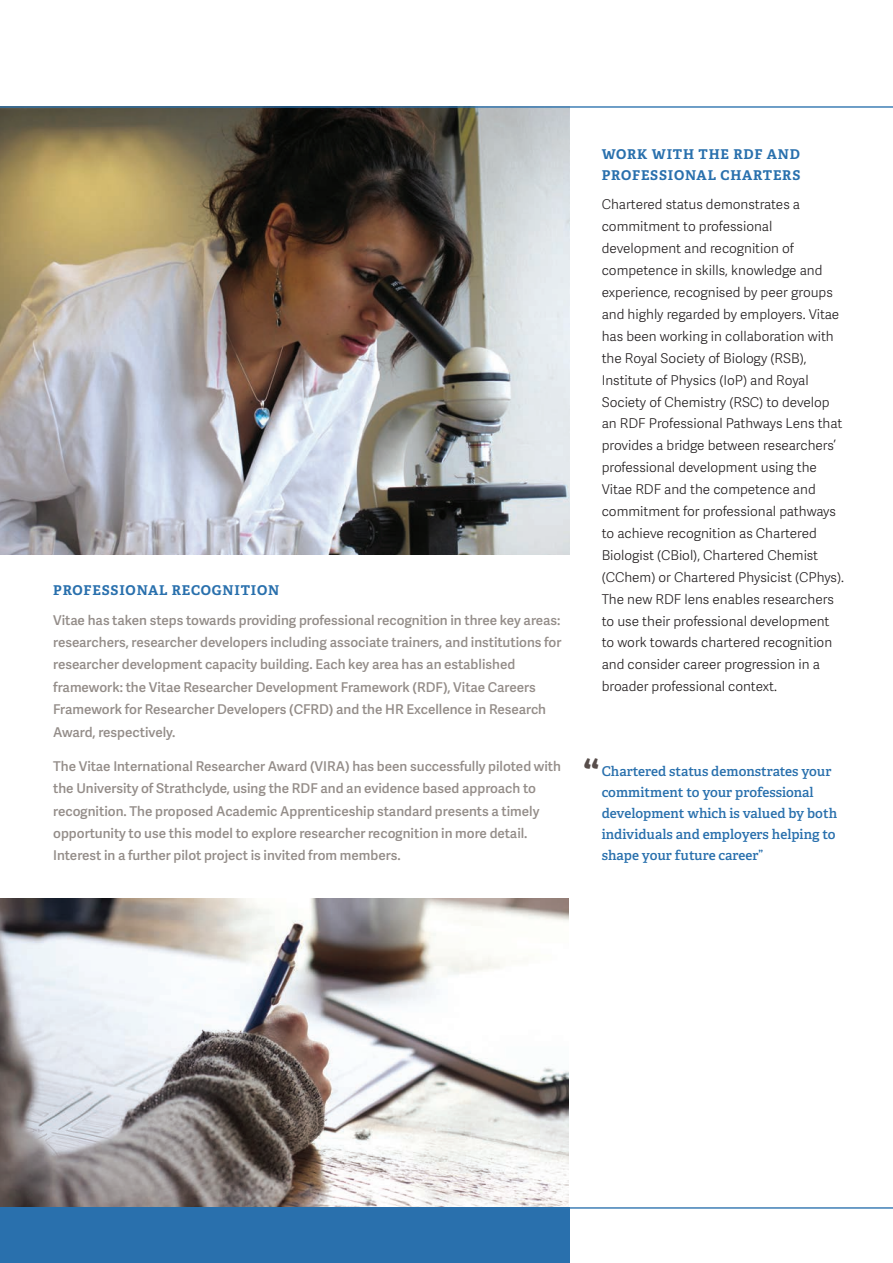
<style>
.page{position:relative;width:893px;height:1263px;background:#fff}
.page>*{position:absolute;margin:0;border:0;box-sizing:border-box;transform-origin:0 0}
.t1{font:600 48px "Adelle";color:#574d4a}
.t2{font:300 13.5px/21.9px "Adelle Sans";color:#231f20}
.t3{font:600 13.5px/22.4px "Adelle Sans";color:#948d89}
.t4{font:600 13.5px/21px "Adelle";color:#2970ad}
.t5{font:700 13.5px "Adelle";letter-spacing:.06em;color:#2970ad}
</style>
<div class="page">
<img style="left:0;top:899px;width:569px;height:308px">
<img style="left:0;top:108px;width:570px;height:447px">
<div style="left:0;top:1208px;width:570px;height:55px;background:#2970ad"></div>
<hr style="left:0;top:1207px;width:893px;height:1px;background:#2970ad">
<hr style="left:0;top:106px;width:893px;height:2px;background:#2970ad">
<p class="t5" style="left:53px;top:581px;width:228px">PROFESSIONAL RECOGNITION</p>
<p class="t3" style="left:53px;top:608px;width:510px;text-align:justify">Vitae has taken steps towards providing professional recognition in three key areas: researchers, researcher developers including associate trainers, and institutions for researcher development capacity building. Each key area has an established</p>
<p class="t3" style="left:53px;top:675px;width:494px">framework: the Vitae Researcher Development Framework (RDF), Vitae Careers<br>Framework for Researcher Developers (CFRD) and the HR Excellence in Research<br>Award, respectively.</p>
<p class="t3" style="left:53px;top:754px;width:509px">The Vitae International Researcher Award (VIRA) has been successfully piloted with the University of Strathclyde, using the RDF and an evidence based approach to</p>
<p class="t3" style="left:53px;top:799px;width:488px">recognition. The proposed Academic Apprenticeship standard presents a timely</p>
<p class="t3" style="left:53px;top:821px;width:476px">opportunity to use this model to explore researcher recognition in more detail.</p>
<p class="t3" style="left:53px;top:844px;width:349px">Interest in a further pilot project is invited from members.</p>
<p class="t5" style="left:602px;top:146px;width:200px">WORK WITH THE RDF AND</p>
<p class="t5" style="left:602px;top:167px;width:200px">PROFESSIONAL CHARTERS</p>
<p class="t2" style="left:602px;top:193px;width:200px">Chartered status demonstrates a</p>
<p class="t2" style="left:602px;top:215px;width:172px">commitment to professional</p>
<p class="t2" style="left:602px;top:237px;width:244px">development and recognition of competence in skills, knowledge and experience, recognised by peer groups and highly regarded by employers. Vitae has been working in collaboration with the Royal Society of Biology (RSB), Institute of Physics (IoP) and Royal Society of Chemistry (RSC) to develop an RDF Professional Pathways Lens that provides a bridge between researchers’ professional development using the Vitae RDF and the competence and commitment for professional pathways to achieve recognition as Chartered Biologist (CBiol), Chartered Chemist (CChem) or Chartered Physicist (CPhys).<br>The new RDF lens enables researchers to use their professional development to work towards chartered recognition and consider career progression in a broader professional context.</p>
<p class="t1" style="left:583px;top:748px;width:19px">“</p>
<p class="t4" style="left:602px;top:760px;width:237px">Chartered status demonstrates your commitment to your professional development which is valued by both individuals and employers helping to shape your future career”</p>
</div>
